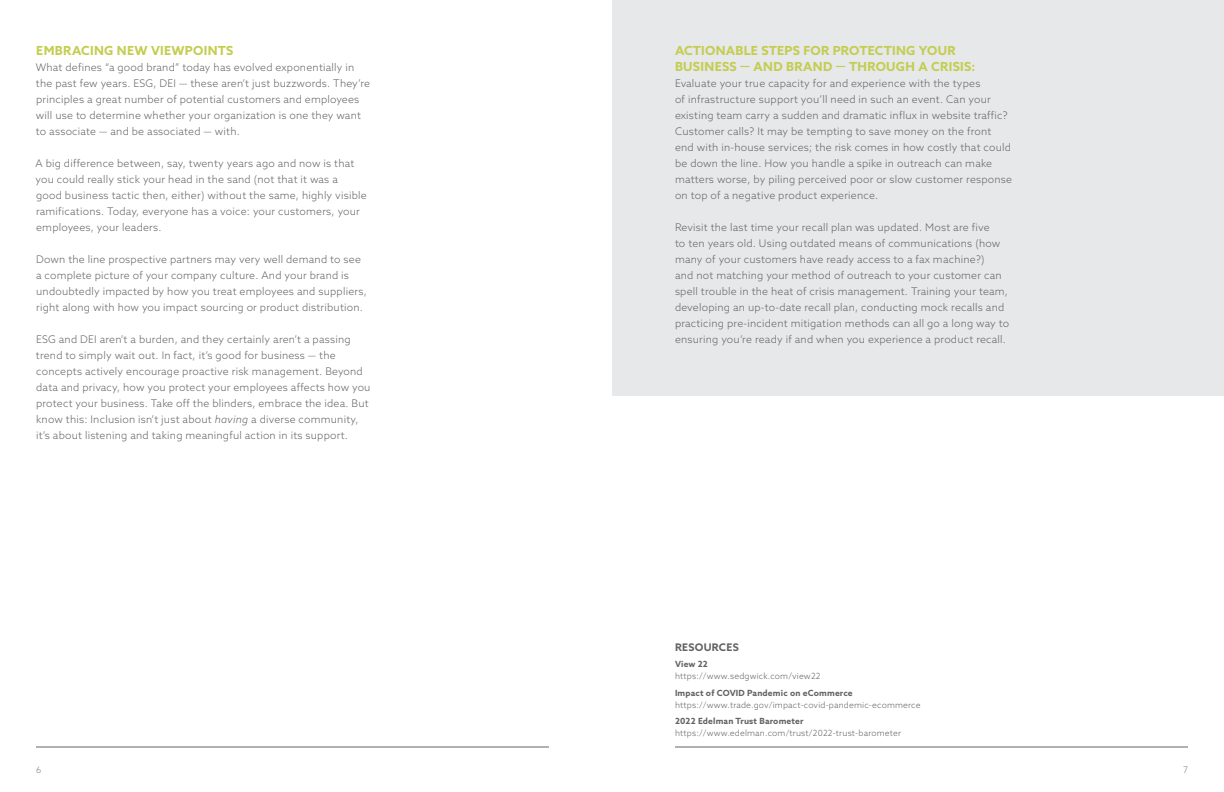
<style>
.page{position:relative;width:1224px;height:792px;background:#fff}
.page>*{position:absolute;margin:0;border:0;box-sizing:border-box;transform-origin:0 0}
.t1{font:700 12.5px/16px "Azo Sans";letter-spacing:.025em;color:#c3cd4f}
.t2{font:300 10.5px/16px "Azo Sans";letter-spacing:.02em;color:#636466}
.t3{font:700 10.5px "Azo Sans";letter-spacing:.03em;color:#636466}
.t4{font:300 9px "Azo Sans";color:#808285}
.t5{font:300 8.5px "Azo Sans";letter-spacing:.02em;color:#636466}
.t6{font:700 8.5px "Azo Sans";letter-spacing:.02em;color:#636466}
.s1{font-style:italic}
</style>
<div class="page">
<div style="left:612px;top:0;width:612px;height:396px;background:#e6e7e8"></div>
<hr style="left:36px;top:747px;width:513px;height:1px;background:#636466">
<hr style="left:675px;top:747px;width:513px;height:1px;background:#636466">
<p class="t1" style="left:36px;top:42px;width:199px">EMBRACING NEW VIEWPOINTS</p>
<p class="t2" style="left:36px;top:59px;width:336px">What defines “a good brand” today has evolved exponentially in the past few years. ESG, DEI — these aren’t just buzzwords. They’re principles a great number of potential customers and employees will use to determine whether your organization is one they want to associate — and be associated — with.</p>
<p class="t2" style="left:36px;top:155px;width:333px">A big difference between, say, twenty years ago and now is that you could really stick your head in the sand (not that it was a<br>good business tactic then, either) without the same, highly visible ramifications. Today, everyone has a voice: your customers, your employees, your leaders.</p>
<p class="t2" style="left:36px;top:251px;width:332px">Down the line prospective partners may very well demand to see a complete picture of your company culture. And your brand is undoubtedly impacted by how you treat employees and suppliers, right along with how you impact sourcing or product distribution.</p>
<p class="t2" style="left:36px;top:331px;width:336px">ESG and DEI aren’t a burden, and they certainly aren’t a passing trend to simply wait out. In fact, it’s good for business — the concepts actively encourage proactive risk management. Beyond data and privacy, how you protect your employees affects how you protect your business. Take off the blinders, embrace the idea. But know this: Inclusion isn’t just about <span class="s1">having</span> a diverse community, it’s about listening and taking meaningful action in its support.</p>
<p class="t1" style="left:675px;top:42px;width:302px">ACTIONABLE STEPS FOR PROTECTING YOUR<br>BUSINESS — AND BRAND — THROUGH A CRISIS:</p>
<p class="t2" style="left:675px;top:75px;width:339px">Evaluate your true capacity for and experience with the types<br>of infrastructure support you’ll need in such an event. Can your existing team carry a sudden and dramatic influx in website traffic?<br>Customer calls? It may be tempting to save money on the front end with in-house services; the risk comes in how costly that could be down the line. How you handle a spike in outreach can make matters worse, by piling perceived poor or slow customer response on top of a negative product experience.</p>
<p class="t2" style="left:675px;top:219px;width:336px">Revisit the last time your recall plan was updated. Most are five<br>to ten years old. Using outdated means of communications (how many of your customers have ready access to a fax machine?)<br>and not matching your method of outreach to your customer can spell trouble in the heat of crisis management. Training your team, developing an up-to-date recall plan, conducting mock recalls and practicing pre-incident mitigation methods can all go a long way to ensuring you’re ready if and when you experience a product recall.</p>
<p class="t3" style="left:675px;top:640px;width:65px">RESOURCES</p>
<p class="t6" style="left:675px;top:658px;width:34px">View 22</p>
<p class="t5" style="left:675px;top:670px;width:147px">https://www.sedgwick.com/view22</p>
<p class="t6" style="left:675px;top:687px;width:179px">Impact of COVID Pandemic on eCommerce</p>
<p class="t5" style="left:675px;top:699px;width:247px">https://www.trade.gov/impact-covid-pandemic-ecommerce</p>
<p class="t6" style="left:675px;top:715px;width:130px">2022 Edelman Trust Barometer</p>
<p class="t5" style="left:675px;top:727px;width:227px">https://www.edelman.com/trust/2022-trust-barometer</p>
<p class="t4" style="left:36px;top:764px;width:7px">6</p>
<p class="t4" style="left:1183px;top:764px;width:6px">7</p>
</div>
